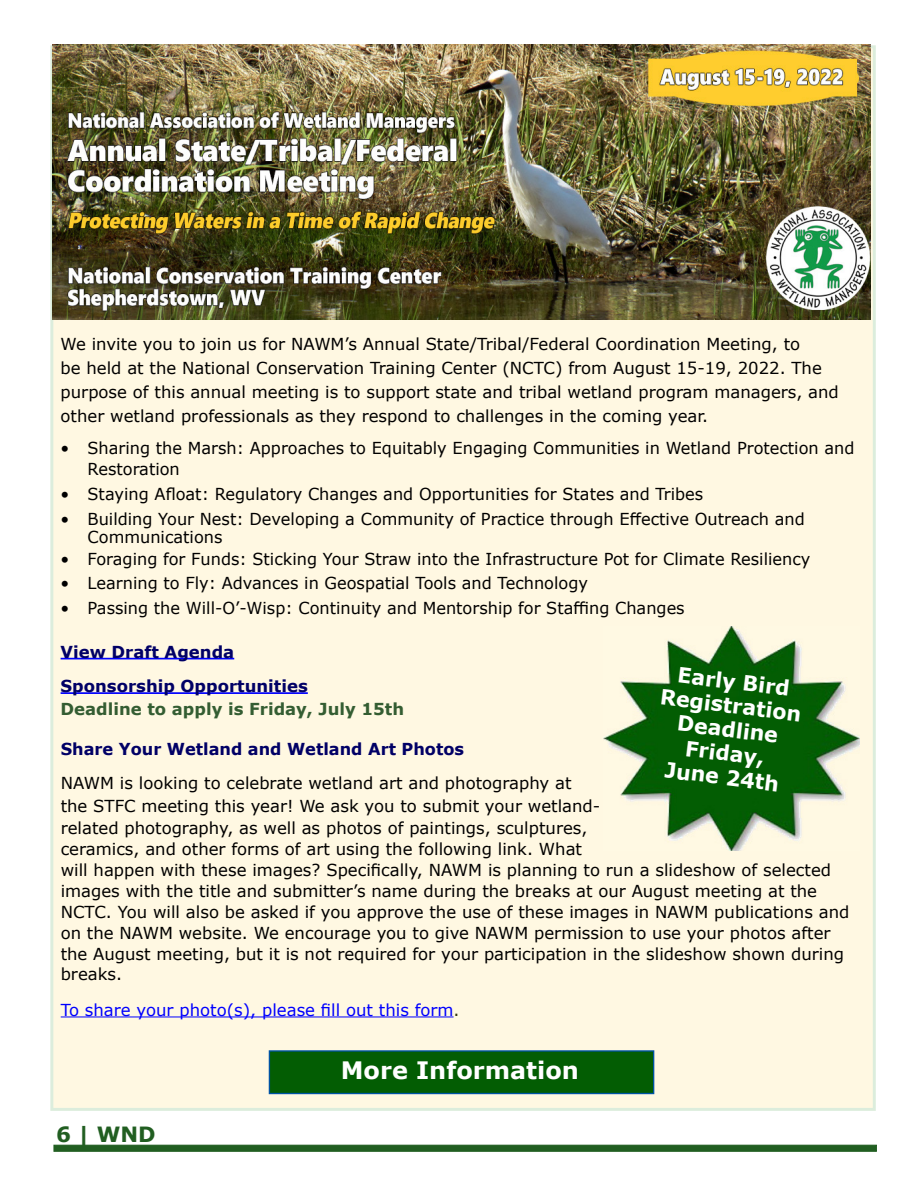
<style>
.page{position:relative;width:918px;height:1188px;background:#fff}
.page>*{position:absolute;margin:0;border:0;box-sizing:border-box;transform-origin:0 0}
.t1{font:700 24px "Verdana";color:#fff}
.t2{font:700 21px/24px "Verdana";color:#fff;text-align:center}
.t3{font:700 21px "Verdana";color:#215e21}
.t4{font:16.5px/21px "Verdana";color:#000}
.t5{font:700 16.5px/34.5px "Verdana";color:#006}
.t6{font:16.5px/36px "Verdana";color:#00f}
.t7{font:700 16.5px "Verdana";color:#345d32}
.s1{color:#000}
.s2{color:#34370e}
</style>
<div class="page">
<div style="left:53px;top:1145px;width:824px;height:7px;background:#215e21;border:1px solid #215e21"></div>
<div style="left:50px;top:45px;width:826px;height:1066px;background:#fff8e2"></div>
<svg style="left:268px;top:1050px;width:387px;height:45px;background:#126529"></svg>
<div style="left:290px;top:1061px;width:342px;height:29px;background:#035d03;border-radius:14px"></div>
<img style="left:52px;top:45px;width:819px;height:275px">
<hr style="left:61px;top:1016px;width:393px;height:1px;background:#00f">
<hr style="left:61px;top:658px;width:173px;height:1px;background:#00f">
<hr style="left:61px;top:692px;width:247px;height:2px;background:#00f">
<img style="left:604px;top:626px;width:255px;height:225px">
<p class="t4" style="left:61px;top:332px;width:780px;line-height:24px">We invite you to join us for NAWM’s Annual State/Tribal/Federal Coordination Meeting, to<br>be held at the National Conservation Training Center (NCTC) from August 15-19, 2022. The purpose of this annual meeting is to support state and tribal wetland program managers, and other wetland professionals as they respond to challenges in the coming year.</p>
<p class="t4" style="left:88px;top:438px;width:768px;text-indent:-27px">• Sharing the Marsh: Approaches to Equitably Engaging Communities in Wetland Protection and<br>Restoration</p>
<p class="t4" style="left:61px;top:483px;width:644px">• Staying Afloat: Regulatory Changes and Opportunities for States and Tribes</p>
<p class="t4" style="left:88px;top:510px;width:719px;line-height:18px;text-indent:-27px">• Building Your Nest: Developing a Community of Practice through Effective Outreach and<br>Communications</p>
<p class="t4" style="left:61px;top:548px;width:751px">• Foraging for Funds: Sticking Your Straw into the Infrastructure Pot for Climate Resiliency</p>
<p class="t4" style="left:61px;top:573px;width:529px">• Learning to Fly: Advances in Geospatial Tools and Technology</p>
<p class="t4" style="left:61px;top:597px;width:626px">• Passing the Will-O’-Wisp: Continuity and Mentorship for Staffing Changes</p>
<p class="t5" style="left:61px;top:634px;width:249px">View Draft Agenda<br>Sponsorship Opportunities</p>
<p class="t7" style="left:61px;top:697px;width:345px">Deadline to apply is Friday, July 15th</p>
<p class="t2" style="left:665px;top:660px;width:143px;rotate:7deg">Early Bird<br>Registration<br>Deadline<br>Friday,<br>June 24th</p>
<p class="t5" style="left:61px;top:731px;width:405px">Share Your Wetland and Wetland Art Photos</p>
<p class="t4" style="left:61px;top:772px;width:541px;line-height:22.5px">NAWM is looking to celebrate wetland art and photography at the STFC meeting this year! We ask you to submit your wetland&shy;related photography, as well as photos of paintings, sculptures,</p>
<p class="t4" style="left:61px;top:838px;width:790px">ceramics, and other forms of art using the following link. What<br>will happen with these images? Specifically, NAWM is planning to run a slideshow of selected images with the title and submitter’s name during the breaks at our August meeting at the NCTC. You will also be asked if you approve the use of these images in NAWM publications and on the NAWM website. We encourage you to give NAWM permission to use your photos after the August meeting, but it is not required for your participation in the slideshow shown during</p>
<p class="t6" style="left:61px;top:955px;width:400px"><span class="s1">breaks.<br></span>To share your photo(s), please fill out this form<span class="s2">.</span></p>
<p class="t3" style="left:56px;top:1120px;width:101px">6 | WND</p>
<h1 class="t1" style="left:341px;top:1053px;width:240px">More Information</h1>
</div>
